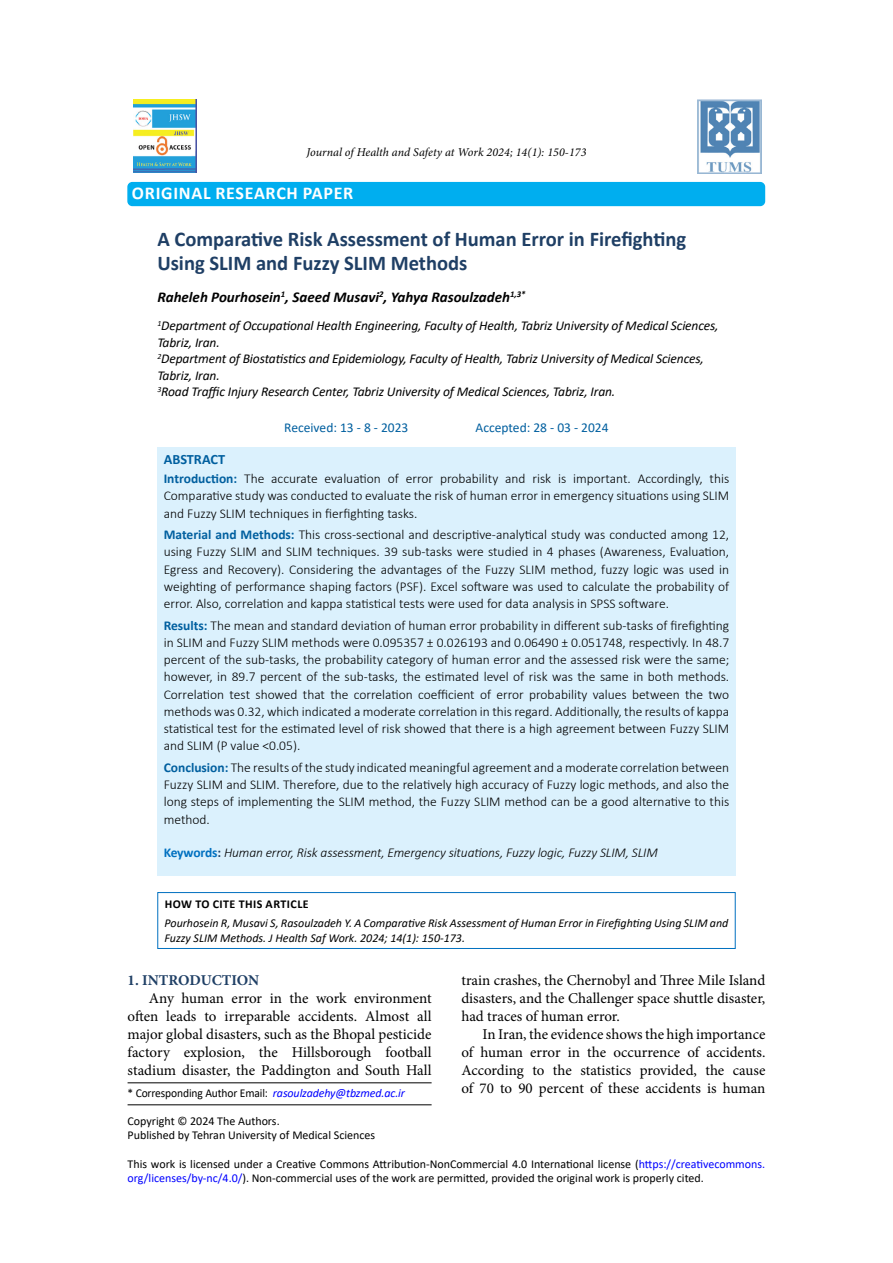
<style>
.page{position:relative;width:893px;height:1263px;background:#fff}
.page>*{position:absolute;margin:0;border:0;box-sizing:border-box;transform-origin:0 0}
.t1{font:700 21px/24px "Calibri";color:#1f3f65}
.t2{font:700 19.5px "Calibri";letter-spacing:.04em;color:#fff}
.t3{font:700 18px "Calibri";letter-spacing:.04em;color:#fff}
.t4{font:15px/18px "Minion Pro";color:#000;text-align:justify}
.t5{font:italic 700 15px "Calibri";color:#000}
.t6{font:700 15px "Minion Pro";color:#1f3f65}
.t7{font:700 14.25px "Calibri";color:#005f9f}
.t8{font:300 13.5px/17.2px "Calibri";color:#000;text-align:justify}
.t9{font:italic 13.5px/16.5px "Calibri";letter-spacing:-.01em;color:#000}
.t10{font:italic 300 13.5px "Calibri";letter-spacing:-.01em;color:#000}
.t11{font:13.5px "Calibri";color:#005f9f}
.t12{font:12px/14.4px "Calibri";color:#000}
.t13{font:italic 12px/14.4px "Calibri";color:#000}
.t14{font:12px "Calibri";color:#000;scale:.96 1}
.t15{font:italic 12px "Minion Pro";color:#000}
.t16{font:700 12px "Calibri";letter-spacing:.04em;color:#000}
.s1{font-weight:700;color:#005f9f}
.s2{font-weight:700;font-style:normal;color:#0070c0}
.s3{font-weight:700;font-style:normal;color:#1f3f65}
.s4{font-style:italic;color:#00f}
.s5{color:#00f}
</style>
<div class="page">
<div style="left:157px;top:447px;width:579px;height:428px;background:#dbf1fd"></div>
<div style="left:128px;top:183px;width:636px;height:22px;background:#00aeef;border-radius:4px"></div>
<div style="left:127px;top:182px;width:638px;height:24px;border:2px solid #00aeef;border-radius:4px"></div>
<hr style="left:128px;top:1082px;width:304px;height:1px;background:#000">
<img style="left:133px;top:99px;width:63px;height:73px">
<img style="left:697px;top:99px;width:64px;height:74px">
<hr style="left:128px;top:1104px;width:304px;height:1px;background:#000">
<div style="left:157px;top:892px;width:579px;height:57px;border:1px solid #0070c0"></div>
<p class="t15" style="left:306px;top:144px;width:282px">Journal of Health and Safety at Work 2024; 14(1): 150-173</p>
<h2 class="t2" style="left:165px;top:178px;width:166px">RESEARCH ARTICLE</h2>
<h1 class="t1" style="left:157px;top:227px;width:530px">A Comparative Risk Assessment of Human Error in Firefighting<br>Using SLIM and Fuzzy SLIM Methods</h1>
<p class="t5" style="left:157px;top:286px;width:370px">Raheleh Pourhosein<sup>1</sup>, Saeed Musavi<sup>2</sup>, Yahya Rasoulzadeh<sup>1,3*</sup></p>
<p class="t9" style="left:157px;top:317px;width:563px"><sup>1</sup>Department of Occupational Health Engineering, Faculty of Health, Tabriz University of Medical Sciences, Tabriz, Iran.<br><sup>2</sup>Department of Biostatistics and Epidemiology, Faculty of Health, Tabriz University of Medical Sciences, Tabriz, Iran.<br><sup>3</sup>Road Traffic Injury Research Center, Tabriz University of Medical Sciences, Tabriz, Iran.</p>
<p class="t11" style="left:284px;top:418px;width:126px">Received: 13 - 8 - 2023</p>
<p class="t11" style="left:476px;top:418px;width:135px">Accepted: 28 - 03 - 2024</p>
<p class="t7" style="left:164px;top:449px;width:63px">ABSTRACT</p>
<p class="t8" style="left:164px;top:470px;width:567px"><span class="s1">Introduction:</span> The accurate evaluation of error probability and risk is important. Accordingly, this Comparative study was conducted to evaluate the risk of human error in emergency situations using SLIM and Fuzzy SLIM techniques in fierfighting tasks.</p>
<p class="t8" style="left:164px;top:526px;width:567px"><span class="s1">Material and Methods:</span> This cross-sectional and descriptive-analytical study was conducted among 12, using Fuzzy SLIM and SLIM techniques. 39 sub-tasks were studied in 4 phases (Awareness, Evaluation, Egress and Recovery). Considering the advantages of the Fuzzy SLIM method, fuzzy logic was used in weighting of performance shaping factors (PSF). Excel software was used to calculate the probability of error. Also, correlation and kappa statistical tests were used for data analysis in SPSS software.</p>
<p class="t8" style="left:164px;top:616px;width:567px"><span class="s1">Results:</span> The mean and standard deviation of human error probability in different sub-tasks of firefighting in SLIM and Fuzzy SLIM methods were 0.095357 ± 0.026193 and 0.06490 ± 0.051748, respectivly. In 48.7 percent of the sub-tasks, the probability category of human error and the assessed risk were the same; however, in 89.7 percent of the sub-tasks, the estimated level of risk was the same in both methods.<br>Correlation test showed that the correlation coefficient of error probability values between the two methods was 0.32, which indicated a moderate correlation in this regard. Additionally, the results of kappa statistical test for the estimated level of risk showed that there is a high agreement between Fuzzy SLIM and SLIM (P value &lt;0.05).</p>
<p class="t8" style="left:164px;top:759px;width:567px"><span class="s1">Conclusion:</span> The results of the study indicated meaningful agreement and a moderate correlation between Fuzzy SLIM and SLIM. Therefore, due to the relatively high accuracy of Fuzzy logic methods, and also the long steps of implementing the SLIM method, the Fuzzy SLIM method can be a good alternative to this method.</p>
<p class="t10" style="left:164px;top:844px;width:496px"><span class="s2">Keywords</span><span class="s3">:</span> Human error, Risk assessment, Emergency situations, Fuzzy logic, Fuzzy SLIM, SLIM</p>
<h3 class="t3" style="left:132px;top:180px;width:223px">ORIGINAL RESEARCH PAPER</h3>
<p class="t16" style="left:165px;top:896px;width:145px">HOW TO CITE THIS ARTICLE</p>
<p class="t13" style="left:165px;top:915px;width:565px">Pourhosein R, Musavi S, Rasoulzadeh Y. A Comparative Risk Assessment of Human Error in Firefighting Using SLIM and<br>Fuzzy SLIM Methods. J Health Saf Work. 2024; 14(1): 150-173.</p>
<p class="t6" style="left:128px;top:969px;width:133px">1. INTRODUCTION</p>
<p class="t4" style="left:128px;top:989px;width:306px;text-indent:21px">Any human error in the work environment often leads to irreparable accidents. Almost all major global disasters, such as the Bhopal pesticide factory explosion, the Hillsborough football stadium disaster, the Paddington and South Hall</p>
<p class="t4" style="left:461px;top:971px;width:305px">train crashes, the Chernobyl and Three Mile Island disasters, and the Challenger space shuttle disaster, had traces of human error.</p>
<p class="t4" style="left:461px;top:1025px;width:306px;text-indent:21px">In Iran, the evidence shows the high importance of human error in the occurrence of accidents.<br>According to the statistics provided, the cause of 70 to 90 percent of these accidents is human</p>
<p class="t14" style="left:128px;top:1084px;width:290px">* Corresponding Author Email: <span class="s4">rasoulzadehy@tbzmed.ac.ir</span></p>
<p class="t12" style="left:128px;top:1113px;width:249px">Copyright © 2024 The Authors.<br>Published by Tehran University of Medical Sciences</p>
<p class="t12" style="left:128px;top:1156px;width:639px">This work is licensed under a Creative Commons Attribution-NonCommercial 4.0 International license (<span class="s5">https://creativecommons. org/licenses/by-nc/4.0/</span>). Non-commercial uses of the work are permitted, provided the original work is properly cited.</p>
</div>
